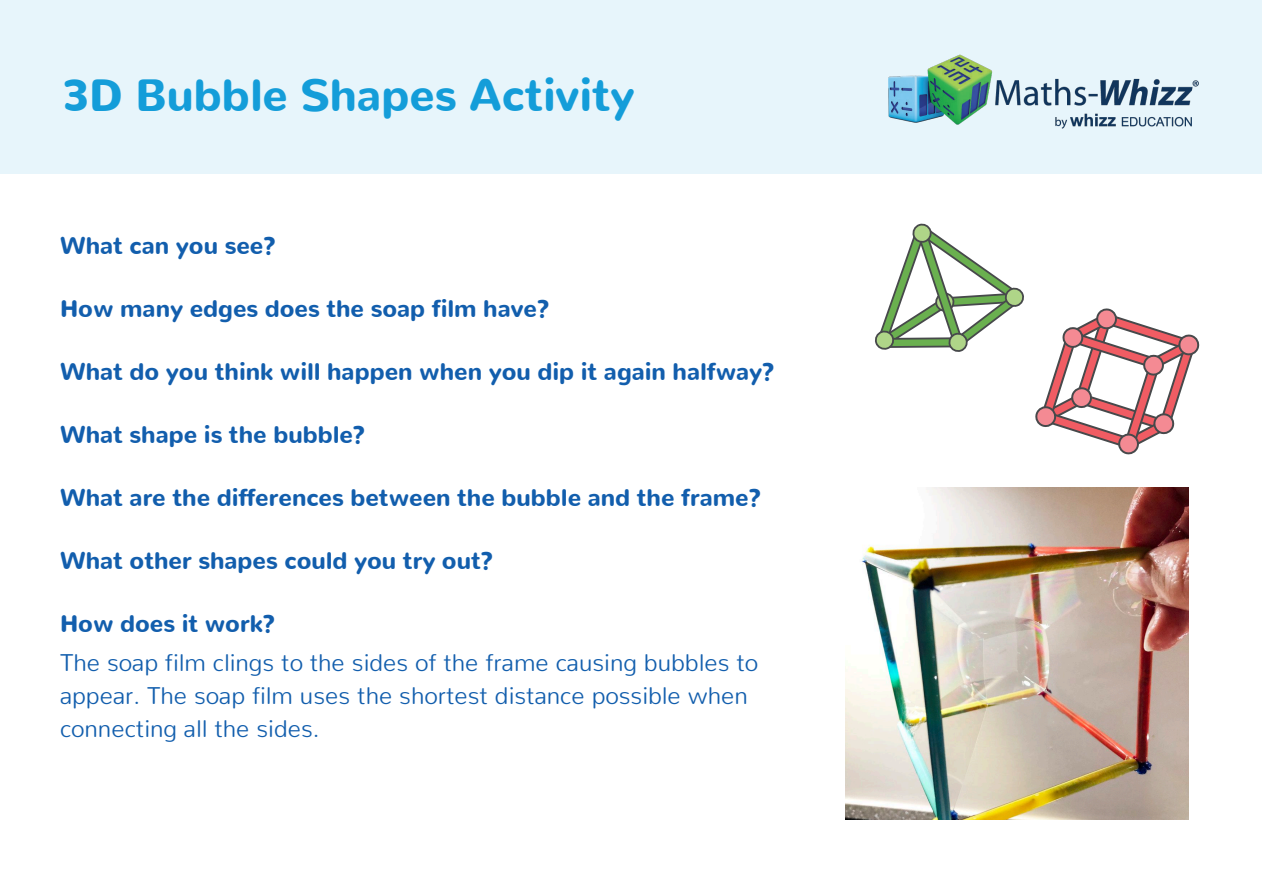
<style>
.page{position:relative;width:1263px;height:893px;background:#fff}
.page>*{position:absolute;margin:0;border:0;box-sizing:border-box;transform-origin:0 0}
.t1{font:900 45px "Nunito";color:#149dd9}
.t2{font:900 24px "Nunito";color:#125ead}
.t3{font:300 24px/33px "Nunito";color:#125ead}
</style>
<div class="page">
<div style="left:0;top:0;width:1262px;height:173px;background:#e7f5fb"></div>
<img style="left:888px;top:54px;width:311px;height:75px">
<svg style="left:875px;top:223px;width:149px;height:129px"></svg>
<svg style="left:1035px;top:308px;width:165px;height:147px"></svg>
<img style="left:845px;top:487px;width:343px;height:333px">
<h1 class="t1" style="left:61px;top:52px;width:575px">3D Bubble Shapes Activity</h1>
<p class="t2" style="left:60px;top:223px;width:217px">What can you see?</p>
<p class="t2" style="left:60px;top:286px;width:491px">How many edges does the soap film have?</p>
<p class="t2" style="left:60px;top:349px;width:716px">What do you think will happen when you dip it again halfway?</p>
<p class="t2" style="left:60px;top:412px;width:307px">What shape is the bubble?</p>
<p class="t2" style="left:60px;top:475px;width:703px">What are the differences between the bubble and the frame?</p>
<p class="t2" style="left:60px;top:538px;width:435px">What other shapes could you try out?</p>
<p class="t2" style="left:60px;top:601px;width:217px">How does it work?</p>
<p class="t3" style="left:60px;top:644px;width:700px">The soap film clings to the sides of the frame causing bubbles to appear. The soap film uses the shortest distance possible when connecting all the sides.</p>
</div>
